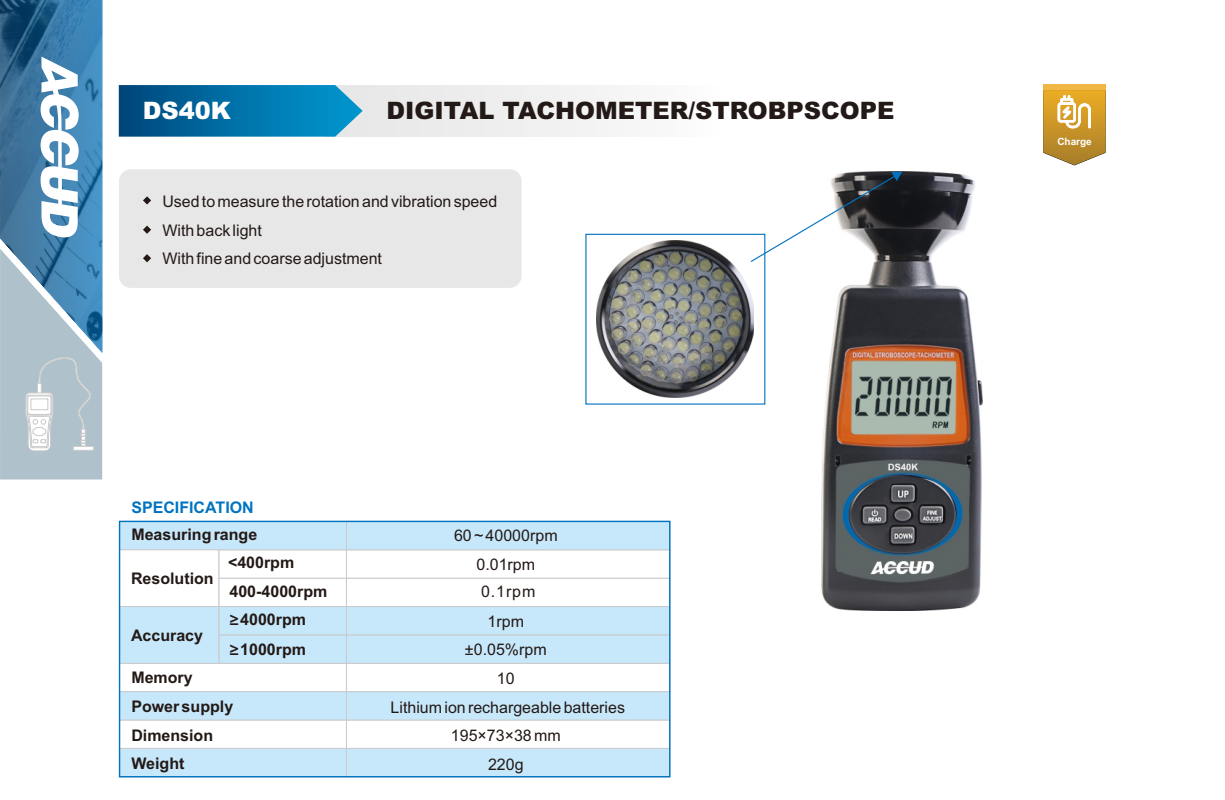
<style>
.page{position:relative;width:1225px;height:800px;background:#fff}
.page>*{position:absolute;margin:0;border:0;box-sizing:border-box;transform-origin:0 0}
.t1{font:900 24px "Arial";color:#231916}
.t2{font:900 24px "Arial";color:#fff}
.t3{font:16px/28.6px "Arial";color:#231916;text-align:center}
.t4{font:700 16px/28.6px "Arial";color:#231916}
.t5{font:700 16px "Arial";color:#0073c0}
.t6{font:700 10px "Arial";color:#fff}
.s1{font-family:"Microsoft Ya Hei"}
</style>
<div class="page">
<div style="left:1043px;top:85px;width:62px;height:6px;background:#f0b745"></div>
<svg style="left:1043px;top:90px;width:62px;height:75px"></svg>
<div style="left:119px;top:169px;width:402px;height:119px;background:#e7e7e7;border-radius:12px"></div>
<svg style="left:121px;top:520px;width:550px;height:257px"></svg>
<svg style="left:143px;top:196px;width:8px;height:8px"></svg>
<svg style="left:143px;top:225px;width:8px;height:9px"></svg>
<svg style="left:143px;top:254px;width:8px;height:8px"></svg>
<div style="left:325px;top:85px;width:395px;height:52px;background:#f0f0f0"></div>
<svg style="left:119px;top:85px;width:244px;height:52px;background:#0f76aa"></svg>
<svg style="left:0;top:0;width:102px;height:479px;background:#7da3bd"></svg>
<img style="left:822px;top:172px;width:160px;height:438px">
<div style="left:119px;top:520px;width:551px;height:257px;border:1px solid #0073c0"></div>
<img style="left:597px;top:240px;width:157px;height:157px">
<svg style="left:750px;top:172px;width:152px;height:90px"></svg>
<h1 class="t2" style="left:143px;top:102px;width:90px">DS40K</h1>
<h1 class="t1" style="left:386px;top:101px;width:509px">DIGITAL TACHOMETER/STROBPSCOPE</h1>
<p class="t3" style="left:162px;top:188px;width:336px;text-align:left">Used to measure the rotation and vibration speed<br>With back light<br>With fine and coarse adjustment</p>
<p class="t5" style="left:131px;top:501px;width:124px">SPECIFICATION</p>
<p class="t4" style="left:131px;top:521px;width:127px">Measuring range</p>
<p class="t3" style="left:454px;top:522px;width:105px">60 ~ 40000rpm<br>0.01rpm</p>
<p class="t4" style="left:228px;top:549px;width:68px">&lt;400rpm</p>
<p class="t4" style="left:131px;top:565px;width:84px">Resolution</p>
<p class="t4" style="left:229px;top:578px;width:99px">400-4000rpm</p>
<p class="t3" style="left:481px;top:578px;width:56px">0.1rpm</p>
<p class="t4" style="left:131px;top:622px;width:74px">Accuracy</p>
<p class="t4" style="left:228px;top:606px;width:80px"><span class="s1">≥</span>4000rpm</p>
<p class="t4" style="left:228px;top:636px;width:80px"><span class="s1">≥</span>1000rpm</p>
<p class="t4" style="left:131px;top:664px;width:103px">Memory<br>Power supply<br>Dimension<br>Weight</p>
<p class="t3" style="left:390px;top:608px;width:236px">1rpm<br>±0.05%rpm<br>10<br>Lithium ion rechargeable batteries<br>195×73×38 mm<br>220g</p>
<p class="t6" style="left:1057px;top:137px;width:36px">Charge</p>
</div>
